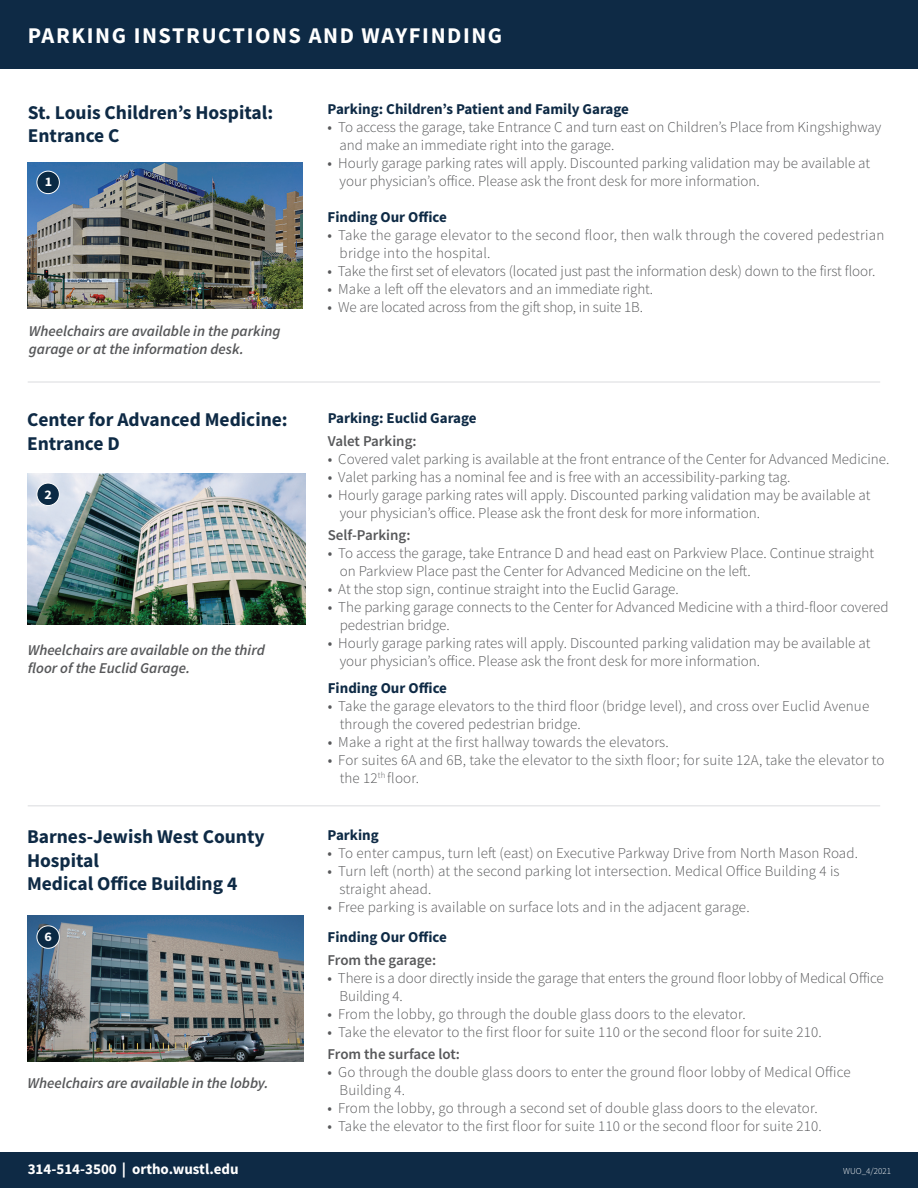
<style>
.page{position:relative;width:918px;height:1188px;background:#fff}
.page>*{position:absolute;margin:0;border:0;box-sizing:border-box;transform-origin:0 0}
.t1{font:700 22.5px "Source Sans Pro";letter-spacing:.07em;color:#fff}
.t2{font:700 19.5px/23.4px "Source Sans Pro";color:#0e2a45}
.t3{font:300 15px/18px "Source Sans Pro";color:#57585a}
.t4{font:italic 600 15px/18px "Source Sans Pro";color:#57585a}
.t5{font:700 15px "Source Sans Pro";color:#0e2a45}
.t6{font:300 15px/18px "Source Sans Pro";letter-spacing:.02em;color:#57585a}
.t7{font:600 15px "Source Sans Pro";color:#57585a}
.t8{font:700 15px "Source Sans Pro";color:#fff}
.t9{font:700 13.2px "Source Sans Pro";color:#fff;scale:1.07 1}
.t10{font:300 9px "Source Sans Pro";color:#fff}
.s1{font-weight:400}
.s2{font-weight:700;color:#0e2a45}
.s3{font-weight:600}
.s4{font-family:"Open Sans"}
</style>
<div class="page">
<div style="left:0;top:0;width:918px;height:69px;background:#0e2a45"></div>
<img style="left:28px;top:163px;width:274px;height:146px">
<img style="left:27px;top:474px;width:279px;height:151px">
<hr style="left:28px;top:381px;width:852px;height:2px;background:#e6e7e9">
<hr style="left:28px;top:805px;width:852px;height:2px;background:#e6e7e9">
<img style="left:28px;top:915px;width:276px;height:147px">
<div style="left:0;top:1152px;width:918px;height:36px;background:#0e2a45"></div>
<div style="left:37px;top:171px;width:22px;height:23px;background:#0b2a44;border-radius:50%"></div>
<div style="left:37px;top:171px;width:23px;height:23px;border:1px solid #fff;border-radius:50%"></div>
<div style="left:37px;top:483px;width:22px;height:23px;background:#0b2a44;border-radius:50%"></div>
<div style="left:37px;top:483px;width:23px;height:23px;border:1px solid #fff;border-radius:50%"></div>
<div style="left:37px;top:926px;width:22px;height:22px;background:#0b2a44;border-radius:50%"></div>
<div style="left:37px;top:926px;width:23px;height:22px;border:1px solid #fff;border-radius:50%"></div>
<h1 class="t1" style="left:28px;top:20px;width:476px">PARKING INSTRUCTIONS AND WAYFINDING</h1>
<h2 class="t2" style="left:28px;top:100px;width:247px">St. Louis Children’s Hospital:<br>Entrance C</h2>
<p class="t5" style="left:328px;top:99px;width:303px">Parking: Children’s Patient and Family Garage</p>
<p class="t3" style="left:340px;top:119px;width:543px;text-indent:-12px"><span class="s1">•</span> To access the garage, take Entrance C and turn east on Children’s Place from Kingshighway and make an immediate right into the garage.</p>
<p class="t3" style="left:340px;top:155px;width:532px;text-indent:-12px"><span class="s1">•</span> Hourly garage parking rates will apply. Discounted parking validation may be available at your physician’s office. Please ask the front desk for more information.</p>
<p class="t5" style="left:328px;top:207px;width:121px">Finding Our Office</p>
<p class="t6" style="left:340px;top:227px;width:547px;text-indent:-12px"><span class="s1">•</span> Take the garage elevator to the second floor, then walk through the covered pedestrian bridge into the hospital.</p>
<p class="t3" style="left:328px;top:263px;width:549px"><span class="s1">•</span> Take the first set of elevators (located just past the information desk) down to the first floor.</p>
<p class="t3" style="left:328px;top:281px;width:327px"><span class="s1">•</span> Make a left off the elevators and an immediate right.</p>
<p class="t3" style="left:328px;top:299px;width:317px"><span class="s1">•</span> We are located across from the gift shop, in suite 1B.</p>
<p class="t9" style="left:45px;top:173px;width:8px">1</p>
<p class="t4" style="left:29px;top:322px;width:253px">Wheelchairs are available in the parking garage or at the information desk.</p>
<h2 class="t2" style="left:27px;top:408px;width:262px">Center for Advanced Medicine:<br>Entrance D</h2>
<p class="t5" style="left:328px;top:408px;width:150px">Parking: Euclid Garage</p>
<p class="t7" style="left:328px;top:431px;width:90px">Valet Parking:</p>
<p class="t3" style="left:328px;top:450px;width:563px"><span class="s1">•</span> Covered valet parking is available at the front entrance of the Center for Advanced Medicine.</p>
<p class="t3" style="left:328px;top:468px;width:464px"><span class="s1">•</span> Valet parking has a nominal fee and is free with an accessibility-parking tag.</p>
<p class="t3" style="left:340px;top:486px;width:532px;text-indent:-12px"><span class="s1">•</span> Hourly garage parking rates will apply. Discounted parking validation may be available at your physician’s office. Please ask the front desk for more information.</p>
<p class="t7" style="left:328px;top:525px;width:84px">Self-Parking:</p>
<p class="t3" style="left:340px;top:544px;width:536px;text-indent:-12px"><span class="s1">•</span> To access the garage, take Entrance D and head east on Parkview Place. Continue straight on Parkview Place past the Center for Advanced Medicine on the left.</p>
<p class="t3" style="left:328px;top:580px;width:352px"><span class="s1">•</span> At the stop sign, continue straight into the Euclid Garage.</p>
<p class="t3" style="left:340px;top:598px;width:550px;text-indent:-12px"><span class="s1">•</span> The parking garage connects to the Center for Advanced Medicine with a third-floor covered pedestrian bridge.</p>
<p class="t3" style="left:340px;top:634px;width:532px;text-indent:-12px"><span class="s1">•</span> Hourly garage parking rates will apply. Discounted parking validation may be available at your physician’s office. Please ask the front desk for more information.</p>
<p class="t5" style="left:328px;top:677px;width:121px">Finding Our Office</p>
<p class="t3" style="left:340px;top:697px;width:531px;text-indent:-12px"><span class="s1">•</span> Take the garage elevators to the third floor (bridge level), and cross over Euclid Avenue through the covered pedestrian bridge.</p>
<p class="t3" style="left:328px;top:733px;width:342px"><span class="s1">•</span> Make a right at the first hallway towards the elevators.</p>
<p class="t3" style="left:340px;top:751px;width:546px;text-indent:-12px"><span class="s1">•</span> For suites 6A and 6B, take the elevator to the sixth floor; for suite 12A, take the elevator to the 12<sup>th</sup> floor.</p>
<p class="t9" style="left:45px;top:485px;width:8px">2</p>
<p class="t4" style="left:28px;top:641px;width:239px">Wheelchairs are available on the third floor of the Euclid Garage.</p>
<h2 class="t2" style="left:27px;top:825px;width:239px">Barnes-Jewish West County<br>Hospital<br>Medical Office Building 4</h2>
<p class="t9" style="left:44px;top:928px;width:8px">6</p>
<p class="t4" style="left:27px;top:1074px;width:242px">Wheelchairs are available in the lobby.</p>
<p class="t5" style="left:328px;top:825px;width:53px">Parking</p>
<p class="t3" style="left:328px;top:844px;width:532px"><span class="s1">•</span> To enter campus, turn left (east) on Executive Parkway Drive from North Mason Road.</p>
<p class="t3" style="left:340px;top:862px;width:502px;text-indent:-12px"><span class="s1">•</span> Turn left (north) at the second parking lot intersection. Medical Office Building 4 is straight ahead.</p>
<p class="t3" style="left:328px;top:892px;width:424px;line-height:30.6px"><span class="s1">•</span> Free parking is available on surface lots and in the adjacent garage.<br><span class="s2">Finding Our Office</span></p>
<p class="t7" style="left:328px;top:950px;width:110px">From the garage:</p>
<p class="t3" style="left:340px;top:969px;width:546px;text-indent:-12px"><span class="s1">•</span> There is a door directly inside the garage that enters the ground floor lobby of Medical Office<br>Building 4.</p>
<p class="t3" style="left:328px;top:1005px;width:420px"><span class="s1">•</span> From the lobby, go through the double glass doors to the elevator.</p>
<p class="t3" style="left:328px;top:1021px;width:496px;line-height:22.5px"><span class="s1">•</span> Take the elevator to the first floor for suite 110 or the second floor for suite 210.<br><span class="s3">From the surface lot:</span></p>
<p class="t3" style="left:340px;top:1064px;width:513px;text-indent:-12px"><span class="s1">•</span> Go through the double glass doors to enter the ground floor lobby of Medical Office<br>Building 4.</p>
<p class="t3" style="left:328px;top:1100px;width:492px"><span class="s1">•</span> From the lobby, go through a second set of double glass doors to the elevator.</p>
<p class="t3" style="left:328px;top:1118px;width:496px"><span class="s1">•</span> Take the elevator to the first floor for suite 110 or the second floor for suite 210.</p>
<p class="t8" style="left:28px;top:1159px;width:212px">314-514-3500 <span class="s4">|</span> ortho.wustl.edu</p>
<p class="t10" style="left:843px;top:1166px;width:49px">WUO_4/2021</p>
</div>
